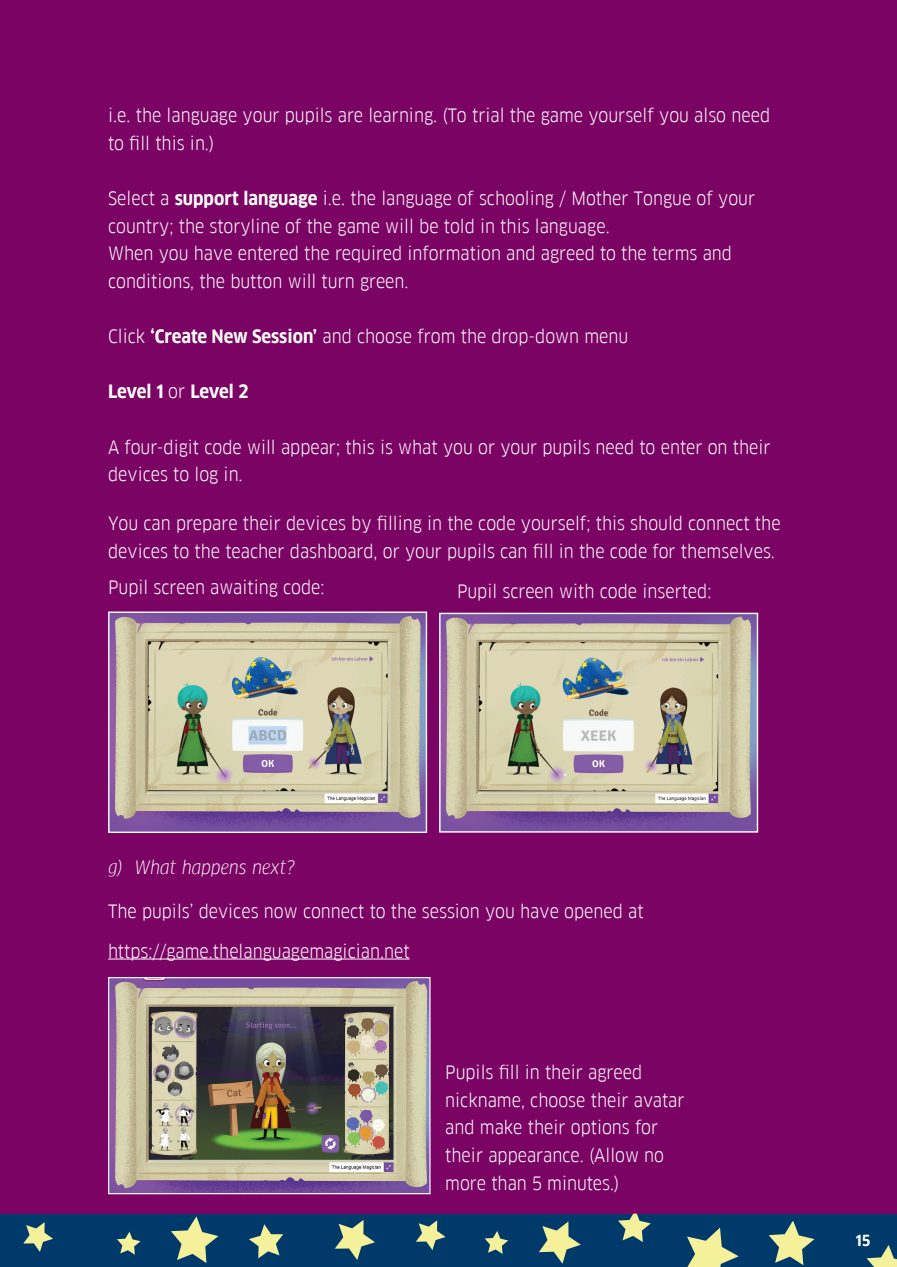
<style>
.page{position:relative;width:897px;height:1267px;background:#fff}
.page>*{position:absolute;margin:0;border:0;box-sizing:border-box;transform-origin:0 0}
.t1{font:18px/27.6px "Goethe FF Clan";color:#fff}
.t2{font:italic 18px "Goethe FF Clan";color:#fff}
.t3{font:700 18px "Goethe FF Clan";letter-spacing:-.015em;color:#fff}
.t4{font:700 15px "Goethe FF Clan";color:#fff}
.s1{font-weight:700}
.s2{font-weight:400}
</style>
<div class="page">
<div style="left:0;top:0;width:896px;height:1266px;background:#7b0364"></div>
<hr style="left:0;top:1213px;width:2px;height:53px;background:#003a6b">
<div style="left:2px;top:1213px;width:894px;height:53px;background:#003a6b"></div>
<svg style="left:768px;top:1221px;width:46px;height:44px"></svg>
<svg style="left:687px;top:1227px;width:51px;height:39px"></svg>
<svg style="left:618px;top:1213px;width:32px;height:28px"></svg>
<svg style="left:539px;top:1221px;width:41px;height:42px"></svg>
<svg style="left:484px;top:1231px;width:24px;height:22px"></svg>
<svg style="left:416px;top:1220px;width:29px;height:30px"></svg>
<svg style="left:335px;top:1220px;width:40px;height:39px"></svg>
<svg style="left:249px;top:1224px;width:34px;height:34px"></svg>
<svg style="left:171px;top:1216px;width:47px;height:46px"></svg>
<svg style="left:117px;top:1231px;width:23px;height:23px"></svg>
<svg style="left:23px;top:1222px;width:30px;height:29px"></svg>
<hr style="left:108px;top:958px;width:301px;height:1px;background:#fff">
<img style="left:110px;top:613px;width:315px;height:218px">
<div style="left:108px;top:611px;width:319px;height:222px;border:1px solid #fff"></div>
<img style="left:441px;top:614px;width:315px;height:216px">
<div style="left:439px;top:612px;width:319px;height:220px;border:1px solid #fff"></div>
<img style="left:110px;top:979px;width:318px;height:213px">
<div style="left:108px;top:977px;width:322px;height:217px;border:1px solid #fff"></div>
<svg style="left:866px;top:1244px;width:31px;height:23px"></svg>
<p class="t1" style="left:108px;top:102px;width:663px">i.e. the language your pupils are learning. (To trial the game yourself you also need to fill this in.)</p>
<p class="t1" style="left:108px;top:185px;width:648px">Select a <span class="s1">support language</span> i.e. the language of schooling / Mother Tongue of your country; the storyline of the game will be told in this language.</p>
<p class="t1" style="left:108px;top:240px;width:625px">When you have entered the required information and agreed to the terms and conditions, the button will turn green.</p>
<p class="t1" style="left:108px;top:323px;width:521px">Click <span class="s1">‘Create New Session’</span> and choose from the drop-down menu</p>
<p class="t3" style="left:108px;top:381px;width:142px">Level 1 <span class="s2">or</span> Level 2</p>
<p class="t1" style="left:108px;top:433px;width:664px">A four-digit code will appear; this is what you or your pupils need to enter on their devices to log in.</p>
<p class="t1" style="left:108px;top:510px;width:674px">You can prepare their devices by filling in the code yourself; this should connect the devices to the teacher dashboard, or your pupils can fill in the code for themselves.</p>
<p class="t1" style="left:108px;top:574px;width:218px">Pupil screen awaiting code:</p>
<p class="t1" style="left:457px;top:577px;width:256px">Pupil screen with code inserted:</p>
<p class="t2" style="left:108px;top:857px;width:188px">g) What happens next?</p>
<p class="t1" style="left:108px;top:897px;width:537px">The pupils’ devices now connect to the session you have opened at</p>
<p class="t1" style="left:108px;top:937px;width:303px">https://game.thelanguagemagician.net</p>
<p class="t1" style="left:445px;top:1058px;width:241px">Pupils fill in their agreed nickname, choose their avatar and make their options for their appearance. (Allow no more than 5 minutes.)</p>
<p class="t4" style="left:855px;top:1231px;width:16px">15</p>
</div>
